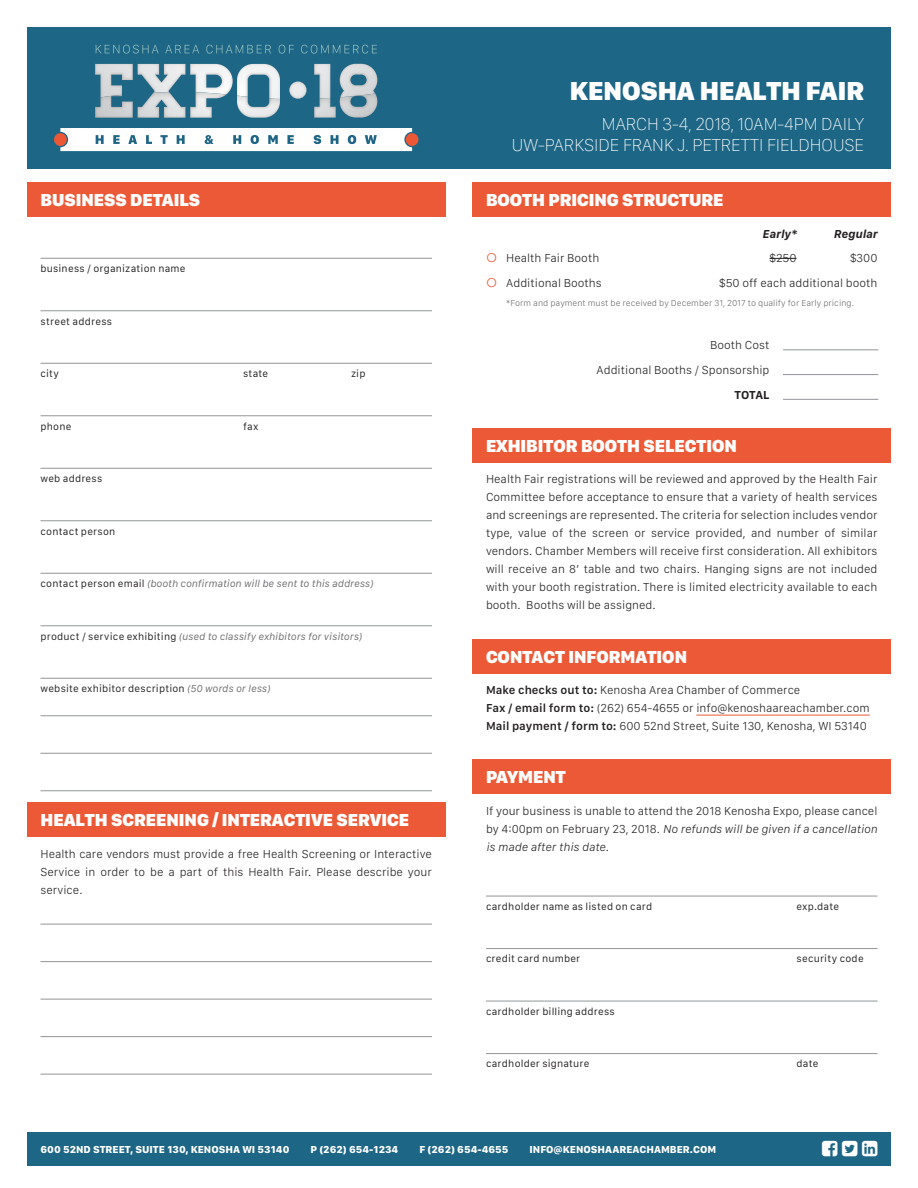
<style>
.page{position:relative;width:918px;height:1188px;background:#fff}
.page>*{position:absolute;margin:0;border:0;box-sizing:border-box;transform-origin:0 0}
.t1{font:900 27px "San Francisco Display";color:#fff}
.t2{font:900 18px "San Francisco Display";color:#fff}
.t3{font:100 18px/21px "San Francisco Display";color:#fff;text-align:right}
.t4{font:300 12px/18px "San Francisco Text";color:#231f20;text-align:justify}
.t5{font:italic 700 12px "San Francisco Text";color:#231f20}
.t6{font:700 12px "San Francisco Text";letter-spacing:-.01em;color:#231f20}
.t7{font:10.5px "San Francisco Text";letter-spacing:.02em;color:#231f20}
.t8{font:italic 10.5px "San Francisco Text";color:#6c6d70}
.t9{font:800 10.5px "San Francisco Text";color:#fff}
.t10{font:300 9px "San Francisco Text";color:#6c6d70}
.s1{font-style:normal;color:#231f20}
.s2{font-style:italic;color:#6c6d70}
.s3{font-weight:600}
.s4{font-style:italic}
</style>
<div class="page">
<div style="left:27px;top:27px;width:864px;height:142px;background:#1e6685"></div>
<img style="left:289px;top:82px;width:18px;height:17px;border-radius:9px">
<img style="left:237px;top:64px;width:43px;height:32px">
<img style="left:190px;top:64px;width:43px;height:31px">
<img style="left:138px;top:64px;width:47px;height:28px">
<img style="left:95px;top:64px;width:38px;height:31px">
<img style="left:314px;top:64px;width:16px;height:34px">
<img style="left:340px;top:64px;width:37px;height:29px">
<img style="left:237px;top:96px;width:43px;height:22px">
<img style="left:190px;top:92px;width:36px;height:26px">
<img style="left:138px;top:92px;width:47px;height:26px">
<img style="left:95px;top:95px;width:38px;height:23px">
<img style="left:314px;top:98px;width:22px;height:20px">
<img style="left:340px;top:93px;width:37px;height:25px">
<div style="left:406px;top:133px;width:12px;height:13px;background:#ec5835;border-radius:50%"></div>
<div style="left:54px;top:133px;width:13px;height:13px;background:#ec5835;border-radius:50%"></div>
<svg style="left:60px;top:128px;width:352px;height:23px;background:#e8ecef"></svg>
<svg style="left:96px;top:45px;width:63px;height:9px"></svg>
<svg style="left:165px;top:45px;width:34px;height:8px"></svg>
<svg style="left:206px;top:45px;width:65px;height:9px"></svg>
<svg style="left:279px;top:45px;width:15px;height:9px"></svg>
<svg style="left:301px;top:45px;width:76px;height:9px"></svg>
<div style="left:27px;top:182px;width:419px;height:35px;background:#ec5936"></div>
<hr style="left:40px;top:258px;width:392px;height:1px;background:#939598">
<hr style="left:40px;top:310px;width:392px;height:1px;background:#939598">
<hr style="left:40px;top:363px;width:392px;height:1px;background:#939598">
<hr style="left:40px;top:415px;width:392px;height:1px;background:#939598">
<hr style="left:40px;top:468px;width:392px;height:1px;background:#939598">
<hr style="left:40px;top:520px;width:392px;height:1px;background:#939598">
<hr style="left:40px;top:573px;width:392px;height:1px;background:#939598">
<hr style="left:40px;top:625px;width:392px;height:1px;background:#939598">
<hr style="left:40px;top:678px;width:392px;height:1px;background:#939598">
<hr style="left:40px;top:715px;width:392px;height:1px;background:#939598">
<hr style="left:40px;top:753px;width:392px;height:1px;background:#939598">
<hr style="left:40px;top:790px;width:392px;height:1px;background:#939598">
<div style="left:27px;top:802px;width:419px;height:35px;background:#ec5936"></div>
<hr style="left:40px;top:924px;width:392px;height:1px;background:#939598">
<hr style="left:40px;top:961px;width:392px;height:1px;background:#939598">
<hr style="left:40px;top:999px;width:392px;height:1px;background:#939598">
<hr style="left:40px;top:1036px;width:392px;height:1px;background:#939598">
<hr style="left:40px;top:1074px;width:392px;height:1px;background:#939598">
<div style="left:472px;top:182px;width:419px;height:35px;background:#ec5936"></div>
<hr style="left:783px;top:349px;width:95px;height:1px;background:#939598">
<hr style="left:783px;top:374px;width:95px;height:1px;background:#939598">
<hr style="left:783px;top:399px;width:95px;height:1px;background:#939598">
<div style="left:472px;top:428px;width:419px;height:35px;background:#ec5936"></div>
<div style="left:472px;top:639px;width:419px;height:35px;background:#ec5936"></div>
<hr style="left:696px;top:715px;width:174px;height:1px;background:#ec5936">
<div style="left:472px;top:759px;width:419px;height:35px;background:#ec5936"></div>
<hr style="left:486px;top:896px;width:392px;height:1px;background:#939598">
<hr style="left:486px;top:948px;width:392px;height:1px;background:#939598">
<hr style="left:486px;top:1001px;width:392px;height:1px;background:#939598">
<hr style="left:486px;top:1053px;width:392px;height:1px;background:#939598">
<svg style="left:770px;top:258px;width:26px;height:1px"></svg>
<div style="left:27px;top:1132px;width:864px;height:34px;background:#1e6685"></div>
<h2 class="t2" style="left:40px;top:188px;width:161px">BUSINESS DETAILS</h2>
<p class="t7" style="left:40px;top:262px;width:147px">business / organization name</p>
<p class="t7" style="left:40px;top:314px;width:73px">street address</p>
<p class="t7" style="left:40px;top:367px;width:20px">city</p>
<p class="t7" style="left:243px;top:367px;width:27px">state</p>
<p class="t7" style="left:351px;top:367px;width:16px">zip</p>
<p class="t7" style="left:40px;top:419px;width:32px">phone</p>
<p class="t7" style="left:243px;top:419px;width:17px">fax</p>
<p class="t7" style="left:40px;top:472px;width:64px">web address</p>
<p class="t7" style="left:40px;top:524px;width:76px">contact person</p>
<p class="t8" style="left:40px;top:577px;width:335px"><span class="s1">contact person email</span> (booth confirmation will be sent to this address)</p>
<p class="t8" style="left:40px;top:629px;width:323px"><span class="s1">product / service exhibiting</span> (used to classify exhibitors for visitors)</p>
<p class="t7" style="left:40px;top:682px;width:232px">website exhibitor description <span class="s2">(50 words or less)</span></p>
<h2 class="t2" style="left:40px;top:808px;width:370px">HEALTH SCREENING / INTERACTIVE SERVICE</h2>
<p class="t4" style="left:40px;top:844px;width:393px">Health care vendors must provide a free Health Screening or Interactive Service in order to be a part of this Health Fair. Please describe your service.</p>
<h1 class="t1" style="left:570px;top:73px;width:295px">KENOSHA HEALTH FAIR</h1>
<h2 class="t3" style="left:512px;top:113px;width:354px">MARCH 3-4, 2018, 10AM-4PM DAILY<br>UW-PARKSIDE FRANK J. PETRETTI FIELDHOUSE</h2>
<h2 class="t2" style="left:486px;top:188px;width:239px">BOOTH PRICING STRUCTURE</h2>
<p class="t5" style="left:762px;top:226px;width:36px">Early*</p>
<p class="t5" style="left:834px;top:226px;width:45px">Regular</p>
<p class="t4" style="left:506px;top:249px;width:95px">Health Fair Booth</p>
<p class="t4" style="left:770px;top:249px;width:28px">$250</p>
<p class="t4" style="left:850px;top:249px;width:29px">$300</p>
<p class="t4" style="left:506px;top:274px;width:97px">Additional Booths</p>
<p class="t4" style="left:719px;top:274px;width:160px">$50 off each additional booth</p>
<p class="t10" style="left:506px;top:297px;width:349px">*Form and payment must be received by December 31, 2017 to qualify for Early pricing.</p>
<p class="t4" style="left:597px;top:333px;width:174px;line-height:24.8px;text-align:right">Booth Cost<br>Additional Booths / Sponsorship</p>
<p class="t6" style="left:735px;top:387px;width:36px">TOTAL</p>
<h2 class="t2" style="left:486px;top:434px;width:253px">EXHIBITOR BOOTH SELECTION</h2>
<p class="t4" style="left:486px;top:470px;width:393px">Health Fair registrations will be reviewed and approved by the Health Fair Committee before acceptance to ensure that a variety of health services and screenings are represented. The criteria for selection includes vendor type, value of the screen or service provided, and number of similar vendors. Chamber Members will receive first consideration. All exhibitors will receive an 8’ table and two chairs. Hanging signs are not included with your booth registration. There is limited electricity available to each booth. Booths will be assigned.</p>
<h2 class="t2" style="left:486px;top:645px;width:203px">CONTACT INFORMATION</h2>
<p class="t4" style="left:486px;top:681px;width:385px;text-align:left"><span class="s3">Make checks out to:</span> Kenosha Area Chamber of Commerce<br><span class="s3">Fax / email form to:</span> (262) 654-4655 or info@kenoshaareachamber.com<br><span class="s3">Mail payment / form to:</span> 600 52nd Street, Suite 130, Kenosha, WI 53140</p>
<h2 class="t2" style="left:486px;top:765px;width:81px">PAYMENT</h2>
<p class="t4" style="left:486px;top:801px;width:393px">If your business is unable to attend the 2018 Kenosha Expo, please cancel by 4:00pm on February 23, 2018. <span class="s4">No refunds will be given if a cancellation is made after this date.</span></p>
<p class="t7" style="left:486px;top:900px;width:168px">cardholder name as listed on card</p>
<p class="t7" style="left:796px;top:900px;width:44px">exp.date</p>
<p class="t7" style="left:486px;top:952px;width:96px">credit card number</p>
<p class="t7" style="left:797px;top:952px;width:69px">security code</p>
<p class="t7" style="left:486px;top:1005px;width:130px">cardholder billing address</p>
<p class="t7" style="left:486px;top:1057px;width:105px">cardholder signature</p>
<p class="t7" style="left:797px;top:1057px;width:23px">date</p>
<p class="t9" style="left:40px;top:1142px;width:250px">600 52ND STREET, SUITE 130, KENOSHA WI 53140</p>
<p class="t9" style="left:310px;top:1142px;width:89px">P (262) 654-1234</p>
<p class="t9" style="left:419px;top:1142px;width:91px">F (262) 654-4655</p>
<p class="t9" style="left:530px;top:1142px;width:188px">INFO@KENOSHAAREACHAMBER.COM</p>
</div>
